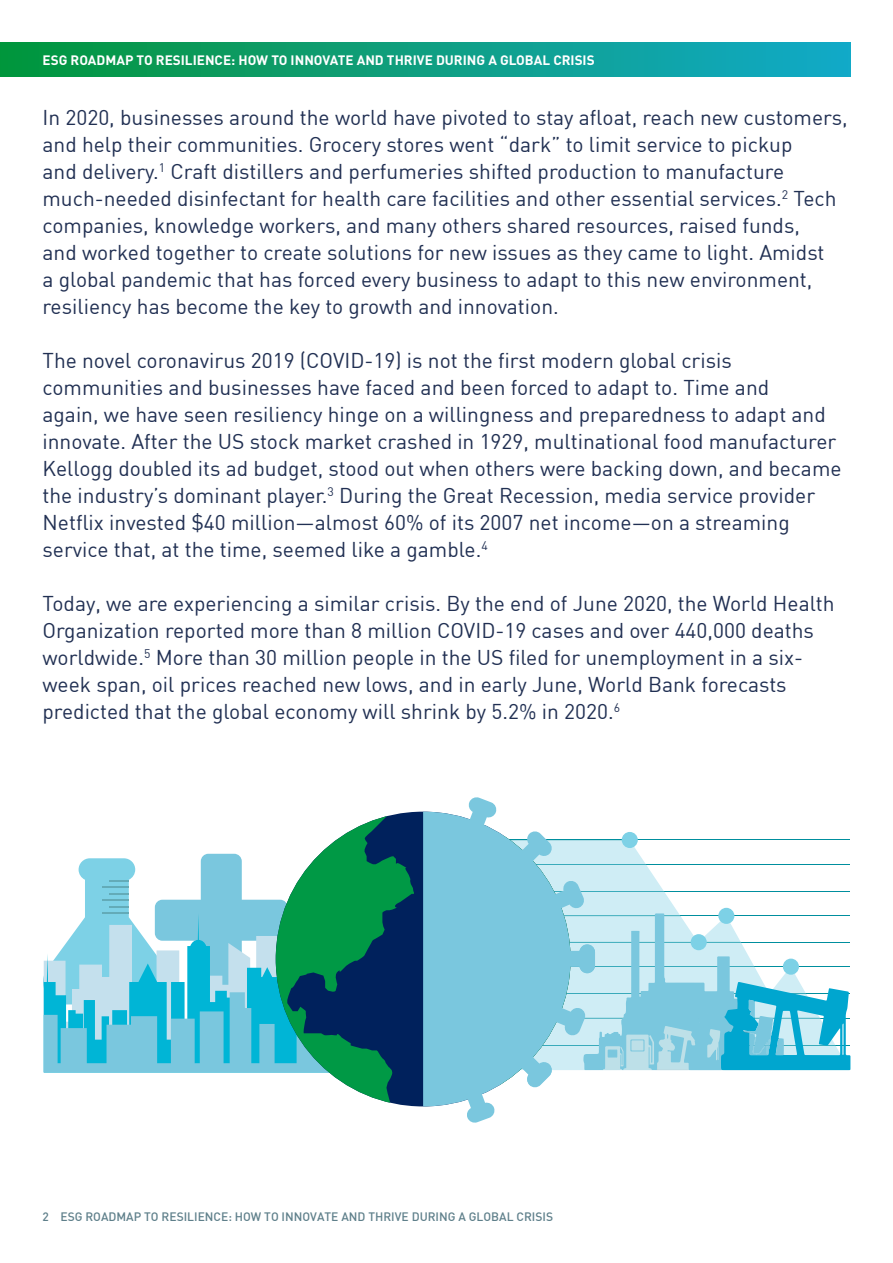
<style>
.page{position:relative;width:893px;height:1263px;background:#fff}
.page>*{position:absolute;margin:0;border:0;box-sizing:border-box;transform-origin:0 0}
.t1{font:21px/27px "DIN";color:#213053}
.t2{font:700 13.5px "DIN";color:#fff}
.t3{font:500 12px "DIN";color:#5e7f8a}
</style>
<div class="page">
<div style="left:0;top:43px;width:850px;height:33px;background:linear-gradient(to right,#069539,#13a9c9)"></div>
<svg style="left:43px;top:797px;width:807px;height:326px"></svg>
<div style="left:622px;top:832px;width:16px;height:16px;background:#7dd1e6;border-radius:50%"></div>
<div style="left:718px;top:908px;width:16px;height:16px;background:#7dd1e6;border-radius:50%"></div>
<div style="left:691px;top:934px;width:16px;height:16px;background:#7dd1e6;border-radius:50%"></div>
<div style="left:783px;top:958px;width:16px;height:17px;background:#7dd1e6;border-radius:50%"></div>
<p class="t2" style="left:43px;top:51px;width:554px">ESG ROADMAP TO RESILIENCE: HOW TO INNOVATE AND THRIVE DURING A GLOBAL CRISIS</p>
<p class="t1" style="left:43px;top:103px;width:807px">In 2020, businesses around the world have pivoted to stay afloat, reach new customers, and help their communities. Grocery stores went “dark” to limit service to pickup<br>and delivery.<sup>1</sup> Craft distillers and perfumeries shifted production to manufacture much-needed disinfectant for health care facilities and other essential services.<sup>2</sup> Tech companies, knowledge workers, and many others shared resources, raised funds,<br>and worked together to create solutions for new issues as they came to light. Amidst<br>a global pandemic that has forced every business to adapt to this new environment, resiliency has become the key to growth and innovation.</p>
<p class="t1" style="left:43px;top:346px;width:801px">The novel coronavirus 2019 (COVID-19) is not the first modern global crisis communities and businesses have faced and been forced to adapt to. Time and<br>again, we have seen resiliency hinge on a willingness and preparedness to adapt and innovate. After the US stock market crashed in 1929, multinational food manufacturer Kellogg doubled its ad budget, stood out when others were backing down, and became the industry’s dominant player.<sup>3</sup> During the Great Recession, media service provider Netflix invested $40 million—almost 60% of its 2007 net income—on a streaming service that, at the time, seemed like a gamble.<sup>4</sup></p>
<p class="t1" style="left:43px;top:589px;width:794px">Today, we are experiencing a similar crisis. By the end of June 2020, the World Health Organization reported more than 8 million COVID-19 cases and over 440,000 deaths worldwide.<sup>5</sup> More than 30 million people in the US filed for unemployment in a six&shy;week span, oil prices reached new lows, and in early June, World Bank forecasts predicted that the global economy will shrink by 5.2% in 2020.<sup>6</sup></p>
<p class="t3" style="left:43px;top:1208px;width:512px">2 ESG ROADMAP TO RESILIENCE: HOW TO INNOVATE AND THRIVE DURING A GLOBAL CRISIS</p>
</div>
